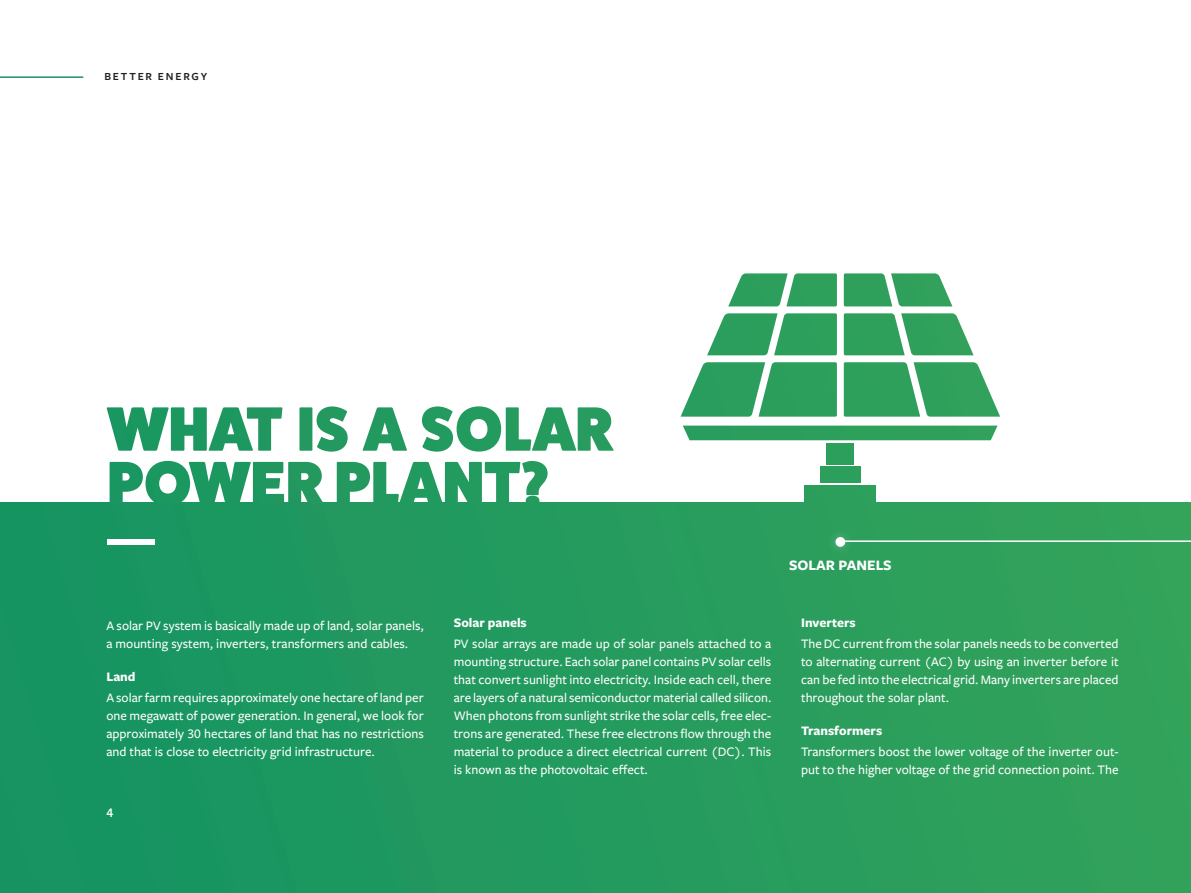
<style>
.page{position:relative;width:1191px;height:893px;background:#fff}
.page>*{position:absolute;margin:0;border:0;box-sizing:border-box;transform-origin:0 0}
.t1{font:700 15px "Freight Sans Pro";color:#fff}
.t2{font:500 13.5px/18px "Freight Sans Pro";color:#fff;text-align:justify}
.t3{font:700 13.5px "Freight Sans Pro";color:#fff}
.t4{font:600 13.5px "Freight Sans Pro";color:#fff}
.t5{font:600 11.25px "Freight Sans Pro";letter-spacing:.16em;color:#231f20}
</style>
<div class="page">
<div style="left:0;top:503px;width:1191px;height:390px;background:linear-gradient(to right,#159362,#34a35a)"></div>
<svg style="left:145px;top:461px;width:402px;height:45px"></svg>
<svg style="left:183px;top:406px;width:431px;height:46px"></svg>
<svg style="left:107px;top:539px;width:47px;height:6px"></svg>
<svg style="left:707px;top:313px;width:130px;height:42px;background:#48ab72"></svg>
<svg style="left:843px;top:273px;width:109px;height:33px;background:#4eae73"></svg>
<svg style="left:728px;top:273px;width:109px;height:33px;background:#4bad74"></svg>
<svg style="left:843px;top:313px;width:130px;height:42px;background:#4bad71"></svg>
<svg style="left:843px;top:362px;width:157px;height:55px;background:#4bad71"></svg>
<svg style="left:680px;top:362px;width:157px;height:55px;background:#47ab72"></svg>
<div style="left:820px;top:467px;width:40px;height:16px;background:#2d9f5c"></div>
<div style="left:827px;top:443px;width:26px;height:21px;background:#2d9f5c"></div>
<div style="left:805px;top:485px;width:71px;height:18px;background:#2d9f5c"></div>
<div style="left:683px;top:426px;width:314px;height:14px;background:#2d9f5c"></div>
<hr style="left:840px;top:540px;width:351px;height:2px;background:#fff">
<div style="left:826px;top:528px;width:28px;height:28px;background:#fff;opacity:.3"></div>
<div style="left:835px;top:537px;width:10px;height:10px;background:#fff;border-radius:50%"></div>
<hr style="left:0;top:76px;width:83px;height:2px;background:#179362">
<p class="t5" style="left:104px;top:69px;width:104px">BETTER ENERGY</p>
<p class="t2" style="left:106px;top:616px;width:319px">A solar PV system is basically made up of land, solar panels, a mounting system, inverters, transformers and cables.</p>
<p class="t3" style="left:106px;top:667px;width:31px">Land</p>
<p class="t2" style="left:106px;top:688px;width:319px">A solar farm requires approximately one hectare of land per one megawatt of power generation. In general, we look for approximately 30 hectares of land that has no restrictions and that is close to electricity grid infrastructure.</p>
<p class="t4" style="left:106px;top:803px;width:8px">4</p>
<p class="t1" style="left:789px;top:554px;width:104px">SOLAR PANELS</p>
<p class="t3" style="left:454px;top:613px;width:75px">Solar panels</p>
<p class="t2" style="left:454px;top:634px;width:319px">PV solar arrays are made up of solar panels attached to a mounting structure. Each solar panel contains PV solar cells that convert sunlight into electricity. Inside each cell, there are layers of a natural semiconductor material called silicon.<br>When photons from sunlight strike the solar cells, free elec&shy;trons are generated. These free electrons flow through the material to produce a direct electrical current (DC). This is known as the photovoltaic effect.</p>
<p class="t3" style="left:801px;top:613px;width:56px">Inverters</p>
<p class="t2" style="left:801px;top:634px;width:319px">The DC current from the solar panels needs to be converted to alternating current (AC) by using an inverter before it can be fed into the electrical grid. Many inverters are placed throughout the solar plant.</p>
<p class="t3" style="left:801px;top:721px;width:83px">Transformers</p>
<p class="t2" style="left:801px;top:742px;width:319px">Transformers boost the lower voltage of the inverter out&shy;put to the higher voltage of the grid connection point. The</p>
</div>
